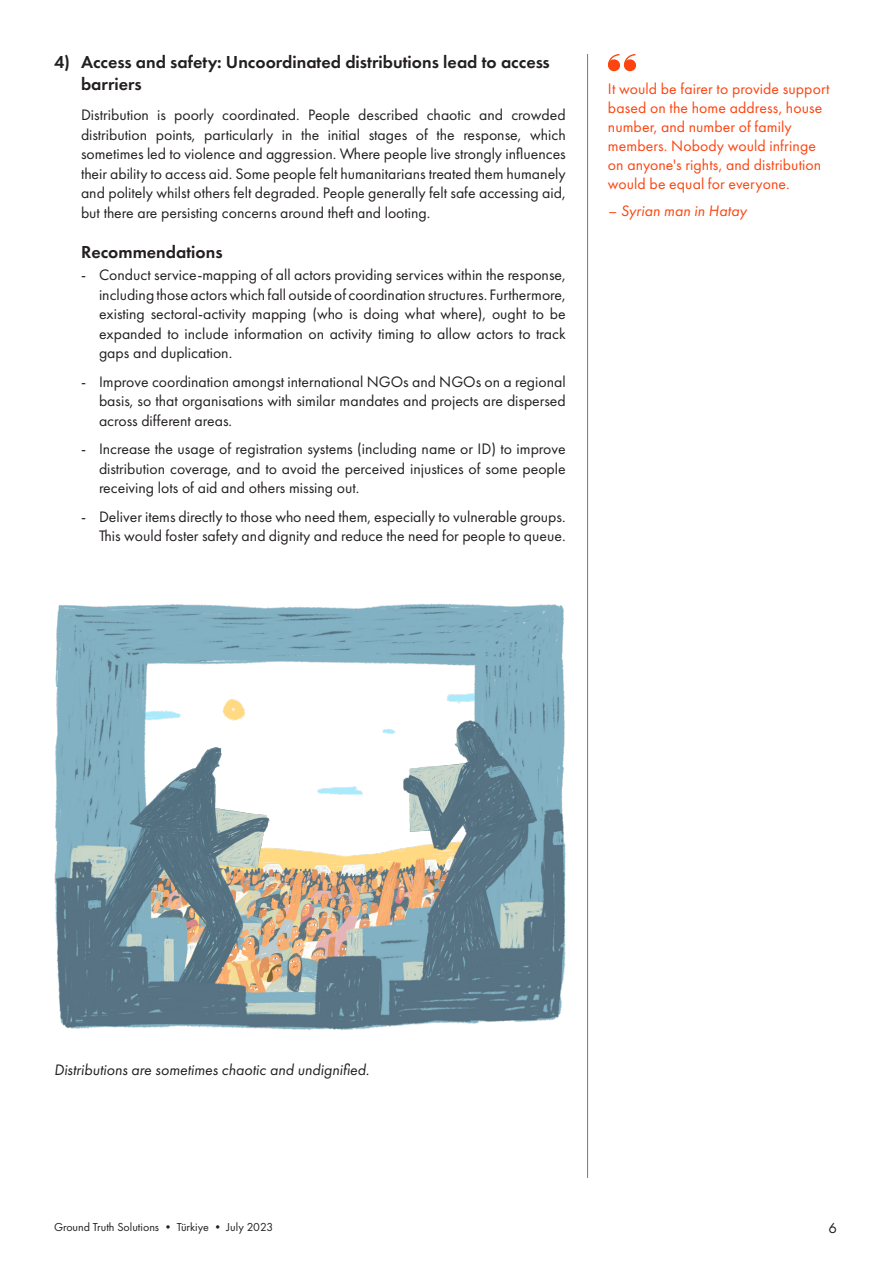
<style>
.page{position:relative;width:893px;height:1263px;background:#fff}
.page>*{position:absolute;margin:0;border:0;box-sizing:border-box;transform-origin:0 0}
.Subtitles{font:600 18px/22.5px "Futura PT";color:#231f20}
.Body{font:15.75px/19.5px "Futura PT";color:#231f20;text-align:justify}
.Quotes{font:15.75px/18.9px "Futura PT";letter-spacing:.005em;color:#fc440f}
.Body-2{font:italic 15.75px "Futura PT";color:#231f20}
.Quotes-2{font:italic 15.75px "Futura PT";letter-spacing:.005em;color:#fc440f}
.t1{font:15px "Futura PT";color:#231f20}
.t2{font:12px "Futura PT";color:#231f20}
</style>
<div class="page">
<hr style="left:587px;top:54px;width:1px;height:1124px;background:#767b7f">
<div style="left:609px;top:60px;width:10px;height:11px;background:#fc440f;border-radius:50%"></div>
<div style="left:608px;top:59px;width:12px;height:12px;border:1px solid #fc440f;border-radius:50%"></div>
<div style="left:625px;top:60px;width:10px;height:11px;background:#fc440f;border-radius:50%"></div>
<div style="left:624px;top:59px;width:12px;height:12px;border:1px solid #fc440f;border-radius:50%"></div>
<svg style="left:608px;top:54px;width:29px;height:13px"></svg>
<img style="left:54px;top:603px;width:512px;height:427px">
<p class="Subtitles" style="left:81px;top:50px;width:470px;text-indent:-27px">4) Access and safety: Uncoordinated distributions lead to access barriers</p>
<p class="Body" style="left:81px;top:105px;width:486px">Distribution is poorly coordinated. People described chaotic and crowded distribution points, particularly in the initial stages of the response, which sometimes led to violence and aggression. Where people live strongly influences their ability to access aid. Some people felt humanitarians treated them humanely and politely whilst others felt degraded. People generally felt safe accessing aid, but there are persisting concerns around theft and looting.</p>
<p class="Subtitles" style="left:81px;top:240px;width:143px">Recommendations</p>
<p class="Body" style="left:99px;top:265px;width:468px;text-indent:-18px">- Conduct service-mapping of all actors providing services within the response, including those actors which fall outside of coordination structures. Furthermore, existing sectoral-activity mapping (who is doing what where), ought to be expanded to include information on activity timing to allow actors to track gaps and duplication.</p>
<p class="Body" style="left:99px;top:372px;width:468px;text-indent:-18px">- Improve coordination amongst international NGOs and NGOs on a regional basis, so that organisations with similar mandates and projects are dispersed across different areas.</p>
<p class="Body" style="left:99px;top:439px;width:468px;text-indent:-18px">- Increase the usage of registration systems (including name or ID) to improve distribution coverage, and to avoid the perceived injustices of some people receiving lots of aid and others missing out.</p>
<p class="Body" style="left:81px;top:507px;width:486px;text-align:right">- Deliver items directly to those who need them, especially to vulnerable groups.<br>This would foster safety and dignity and reduce the need for people to queue.</p>
<p class="Quotes" style="left:608px;top:79px;width:223px">It would be fairer to provide support based on the home address, house number, and number of family members. Nobody would infringe on anyone's rights, and distribution would be equal for everyone.</p>
<p class="Quotes-2" style="left:608px;top:201px;width:140px">– Syrian man in Hatay</p>
<p class="Body-2" style="left:54px;top:1060px;width:317px">Distributions are sometimes chaotic and undignified.</p>
<p class="t2" style="left:54px;top:1220px;width:221px">Ground Truth Solutions • Türkiye • July 2023</p>
<p class="t1" style="left:828px;top:1219px;width:10px">6</p>
</div>
